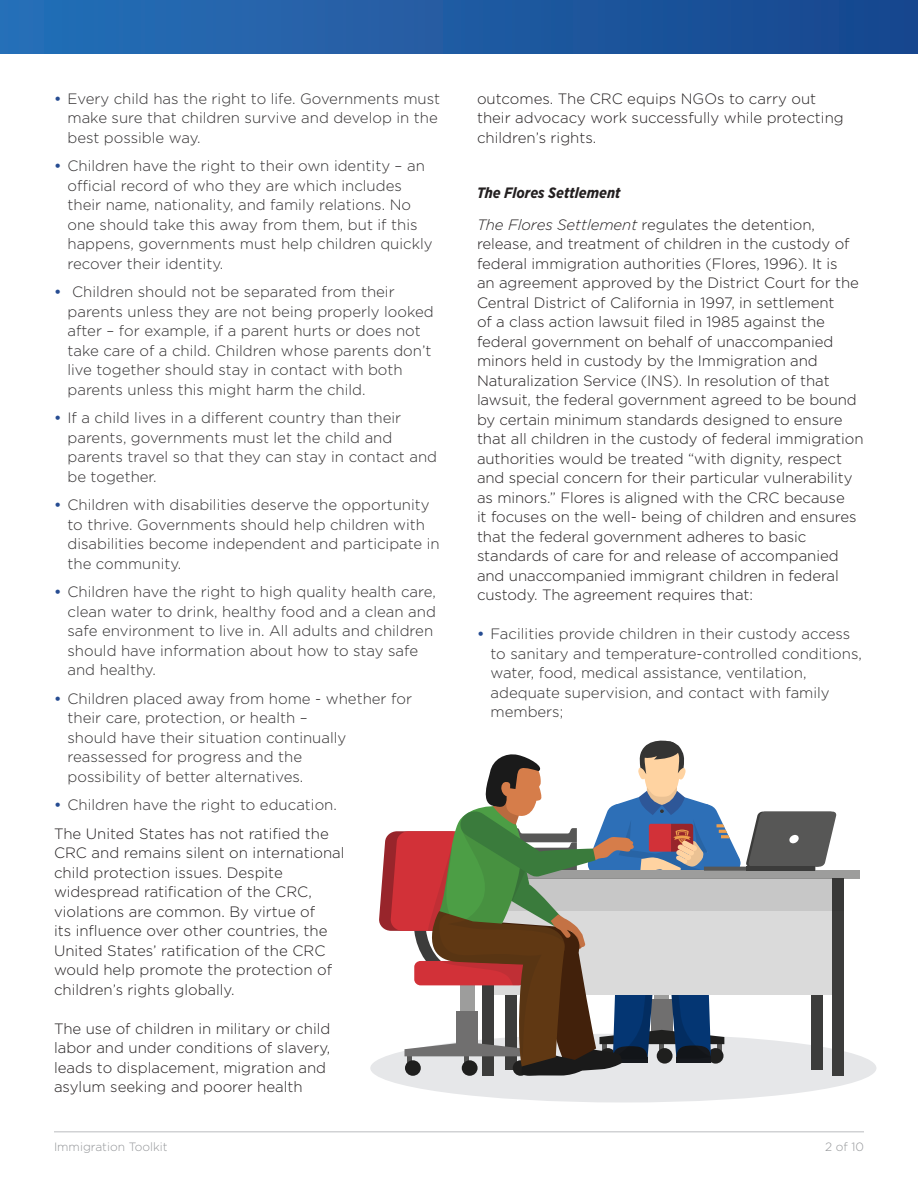
<style>
.page{position:relative;width:918px;height:1188px;background:#fff}
.page>*{position:absolute;margin:0;border:0;box-sizing:border-box;transform-origin:0 0}
.t1{font:300 15px/19.5px "Gotham";color:#312f30}
.t2{font:300 15px/19.5px "Gotham";letter-spacing:-.005em;color:#231f20}
.t3{font:italic 700 15px "Gotham Narrow";color:#231f20}
.t4{font:300 12px "Gotham";color:#939598}
.s1{font-weight:500;color:#264c92}
.s2{font-style:italic}
</style>
<div class="page">
<hr style="left:54px;top:1131px;width:810px;height:1px;background:#d1d2d4">
<div style="left:0;top:0;width:918px;height:54px;background:linear-gradient(to right,#2870b7,#17468e)"></div>
<div style="left:370px;top:1034px;width:506px;height:68px;background:#e6e7e9;border-radius:50%"></div>
<div style="left:466px;top:871px;width:394px;height:8px;background:#9d9d9c"></div>
<div style="left:832px;top:879px;width:12px;height:197px;background:#3c3c3b"></div>
<svg style="left:379px;top:740px;width:458px;height:336px"></svg>
<hr style="left:746px;top:867px;width:69px;height:4px;background:#3c3c3b">
<p class="t1" style="left:68px;top:88px;width:374px;text-indent:-14px"><span class="s1">•</span> Every child has the right to life. Governments must make sure that children survive and develop in the best possible way.</p>
<p class="t1" style="left:68px;top:156px;width:367px;text-indent:-14px"><span class="s1">•</span> Children have the right to their own identity – an official record of who they are which includes their name, nationality, and family relations. No one should take this away from them, but if this happens, governments must help children quickly recover their identity.</p>
<p class="t1" style="left:68px;top:282px;width:368px;text-indent:-14px"><span class="s1">•</span> Children should not be separated from their parents unless they are not being properly looked after – for example, if a parent hurts or does not take care of a child. Children whose parents don’t live together should stay in contact with both parents unless this might harm the child.</p>
<p class="t1" style="left:68px;top:408px;width:371px;text-indent:-14px"><span class="s1">•</span> If a child lives in a different country than their parents, governments must let the child and parents travel so that they can stay in contact and be together.</p>
<p class="t1" style="left:68px;top:495px;width:374px;text-indent:-14px"><span class="s1">•</span> Children with disabilities deserve the opportunity to thrive. Governments should help children with disabilities become independent and participate in the community.</p>
<p class="t1" style="left:68px;top:582px;width:370px;text-indent:-14px"><span class="s1">•</span> Children have the right to high quality health care, clean water to drink, healthy food and a clean and safe environment to live in. All adults and children should have information about how to stay safe and healthy.</p>
<p class="t1" style="left:68px;top:688px;width:346px;text-indent:-14px"><span class="s1">•</span> Children placed away from home - whether for their care, protection, or health –<br>should have their situation continually reassessed for progress and the<br>possibility of better alternatives.</p>
<p class="t1" style="left:54px;top:795px;width:284px"><span class="s1">•</span> Children have the right to education.</p>
<p class="t2" style="left:54px;top:823px;width:292px">The United States has not ratified the CRC and remains silent on international child protection issues. Despite widespread ratification of the CRC, violations are common. By virtue of<br>its influence over other countries, the United States’ ratification of the CRC would help promote the protection of children’s rights globally.</p>
<p class="t2" style="left:54px;top:1018px;width:278px">The use of children in military or child labor and under conditions of slavery, leads to displacement, migration and asylum seeking and poorer health</p>
<p class="t2" style="left:477px;top:88px;width:368px">outcomes. The CRC equips NGOs to carry out their advocacy work successfully while protecting children’s rights.</p>
<h3 class="t3" style="left:477px;top:183px;width:145px">The Flores Settlement</h3>
<p class="t2" style="left:477px;top:214px;width:388px"><span class="s2">The Flores Settlement</span> regulates the detention, release, and treatment of children in the custody of federal immigration authorities (Flores, 1996). It is<br>an agreement approved by the District Court for the Central District of California in 1997, in settlement<br>of a class action lawsuit filed in 1985 against the federal government on behalf of unaccompanied minors held in custody by the Immigration and Naturalization Service (INS). In resolution of that lawsuit, the federal government agreed to be bound by certain minimum standards designed to ensure that all children in the custody of federal immigration authorities would be treated “with dignity, respect and special concern for their particular vulnerability as minors.” Flores is aligned with the CRC because<br>it focuses on the well- being of children and ensures that the federal government adheres to basic standards of care for and release of accompanied and unaccompanied immigrant children in federal custody. The agreement requires that:</p>
<p class="t1" style="left:490px;top:624px;width:373px;text-indent:-14px"><span class="s1">•</span> Facilities provide children in their custody access to sanitary and temperature-controlled conditions, water, food, medical assistance, ventilation, adequate supervision, and contact with family members;</p>
<p class="t4" style="left:54px;top:1139px;width:115px">Immigration Toolkit</p>
<p class="t4" style="left:825px;top:1139px;width:40px">2 of 10</p>
</div>
